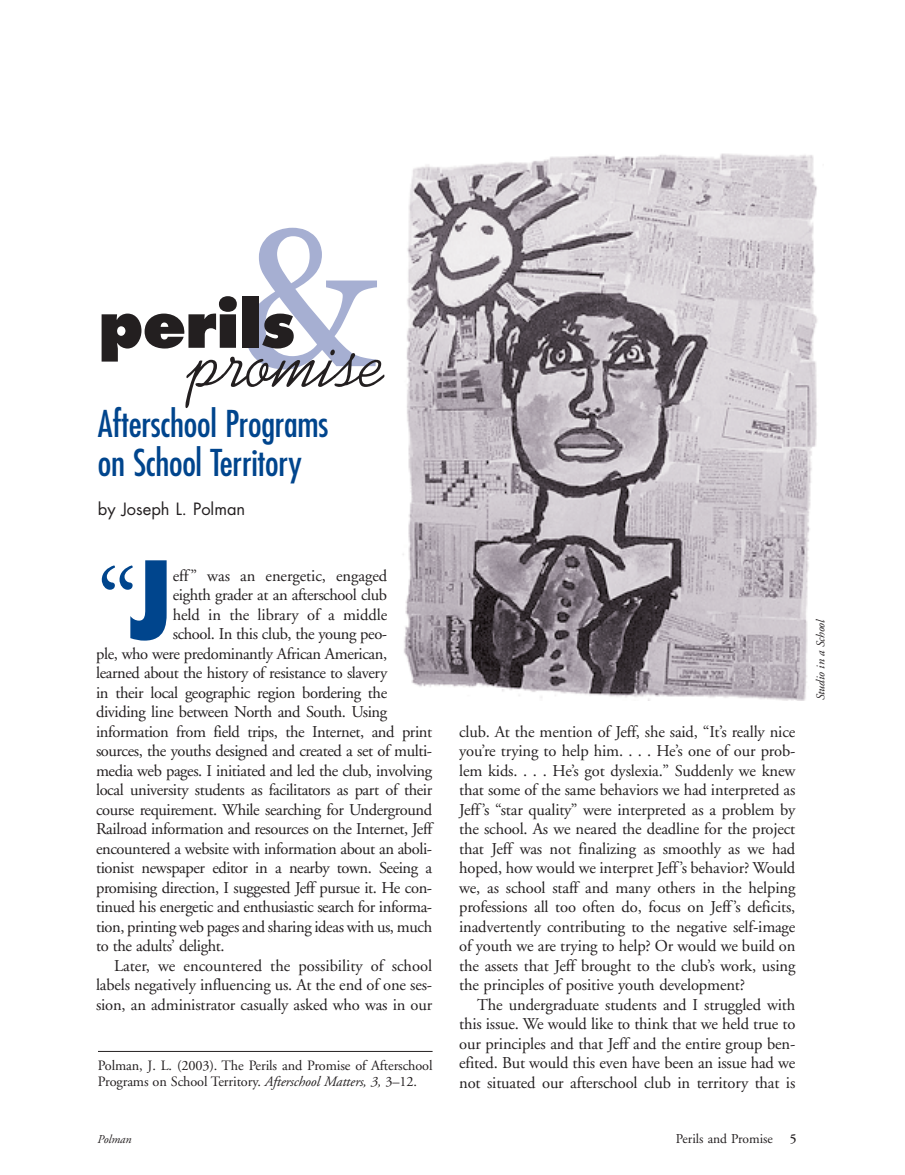
<style>
.page{position:relative;width:905px;height:1175px;background:#fff}
.page>*{position:absolute;margin:0;border:0;box-sizing:border-box;transform-origin:0 0}
.t1{font:195px "Georgia";color:#a6afd2}
.t2{font:104.7px "Adobe Garamond";color:#00458d}
.t3{font:75px "Kaufmann";color:#231f20}
.t4{font:800 63px "Futura";letter-spacing:-.015em;color:#231f20}
.t5{font:condensed 36px/39px "Futura";letter-spacing:-.01em;color:#00458d}
.t6{font:16.5px/19.5px "Adobe Garamond";letter-spacing:-.025em;color:#231f20;text-align:justify}
.t7{font:16.5px "Adobe Garamond";letter-spacing:-.005em;color:#231f20}
.t8{font:16.5px "Adobe Garamond";color:#231f20}
.t9{font:16.5px "Futura";color:#231f20}
.t10{font:14.25px/16.5px "Adobe Garamond";letter-spacing:-.01em;color:#231f20}
.t11{font:13.5px "Adobe Garamond";color:#231f20}
.t12{font:600 13.5px "Adobe Garamond";color:#231f20}
.t13{font:italic 12px "Adobe Garamond";letter-spacing:-.01em;color:#231f20}
.s1{font-family:"Futura";font-weight:800;font-stretch:condensed}
.s2{font-style:italic}
</style>
<div class="page">
<hr style="left:98px;top:1051px;width:334px;height:1px;background:#231f20">
<img style="left:403px;top:153px;width:414px;height:547px">
<div style="left:814px;top:586px;width:22px;height:115px;background:#fff"></div>
<h1 class="t1" style="left:238px;top:187px;width:140px">&amp;</h1>
<h3 class="t4" style="left:98px;top:297px;width:198px">perils</h3>
<h3 class="t3" style="left:189px;top:333px;width:197px">promise</h3>
<h3 class="t5" style="left:98px;top:406px;width:232px">Afterschool Programs on School Territory</h3>
<p class="t9" style="left:98px;top:501px;width:149px">by Joseph L. Polman</p>
<h2 class="t2" style="left:96px;top:564px;width:78px">“<span class="s1">J</span></h2>
<p class="t7" style="left:173px;top:569px;width:216px">eff” was an energetic, engaged</p>
<p class="t6" style="left:173px;top:587px;width:216px">eighth grader at an afterschool club</p>
<p class="t7" style="left:173px;top:608px;width:216px">held in the library of a middle</p>
<p class="t6" style="left:173px;top:626px;width:216px">school. In this club, the young peo-</p>
<p class="t6" style="left:96px;top:645px;width:293px">ple, who were predominantly African American,</p>
<p class="t6" style="left:96px;top:665px;width:293px">learned about the history of resistance to slavery</p>
<p class="t6" style="left:96px;top:684px;width:293px">in their local geographic region bordering the</p>
<p class="t6" style="left:96px;top:704px;width:293px">dividing line between North and South. Using</p>
<p class="t6" style="left:96px;top:723px;width:337px">information from field trips, the Internet, and print</p>
<p class="t6" style="left:96px;top:743px;width:337px">sources, the youths designed and created a set of multi-</p>
<p class="t6" style="left:96px;top:762px;width:337px">media web pages. I initiated and led the club, involving</p>
<p class="t6" style="left:96px;top:782px;width:337px">local university students as facilitators as part of their</p>
<p class="t6" style="left:96px;top:801px;width:337px">course requirement. While searching for Underground</p>
<p class="t6" style="left:96px;top:821px;width:337px">Railroad information and resources on the Internet, Jeff</p>
<p class="t6" style="left:96px;top:840px;width:337px">encountered a website with information about an aboli-</p>
<p class="t6" style="left:96px;top:860px;width:337px">tionist newspaper editor in a nearby town. Seeing a</p>
<p class="t6" style="left:96px;top:879px;width:337px">promising direction, I suggested Jeff pursue it. He con-</p>
<p class="t6" style="left:96px;top:899px;width:337px">tinued his energetic and enthusiastic search for informa-</p>
<p class="t6" style="left:96px;top:918px;width:337px">tion, printing web pages and sharing ideas with us, much</p>
<p class="t6" style="left:96px;top:938px;width:130px">to the adults’ delight.</p>
<p class="t8" style="left:114px;top:959px;width:319px">Later, we encountered the possibility of school</p>
<p class="t6" style="left:96px;top:977px;width:337px">labels negatively influencing us. At the end of one ses-</p>
<p class="t6" style="left:96px;top:996px;width:337px">sion, an administrator casually asked who was in our</p>
<p class="t10" style="left:98px;top:1058px;width:336px">Polman, J. L. (2003). The Perils and Promise of Afterschool<br>Programs on School Territory. <span class="s2">Afterschool Matters, 3,</span> 3–12.</p>
<p class="t6" style="left:459px;top:723px;width:337px">club. At the mention of Jeff, she said, “It’s really nice you’re trying to help him. . . . He’s one of our prob&shy;lem kids. . . . He’s got dyslexia.” Suddenly we knew that some of the same behaviors we had interpreted as Jeff’s “star quality” were interpreted as a problem by the school. As we neared the deadline for the project that Jeff was not finalizing as smoothly as we had hoped, how would we interpret Jeff’s behavior? Would we, as school staff and many others in the helping professions all too often do, focus on Jeff’s deficits, inadvertently contributing to the negative self-image of youth we are trying to help? Or would we build on the assets that Jeff brought to the club’s work, using the principles of positive youth development?</p>
<p class="t6" style="left:459px;top:996px;width:337px;text-indent:18px">The undergraduate students and I struggled with this issue. We would like to think that we held true to our principles and that Jeff and the entire group ben&shy;efited. But would this even have been an issue had we not situated our afterschool club in territory that is</p>
<p class="t13" style="left:98px;top:1134px;width:36px">Polman</p>
<p class="t11" style="left:676px;top:1133px;width:98px">Perils and Promise</p>
<p class="t12" style="left:789px;top:1133px;width:8px">5</p>
<p class="t13" style="left:815px;top:700px;width:82px;rotate:-90deg">Studio in a School</p>
</div>
